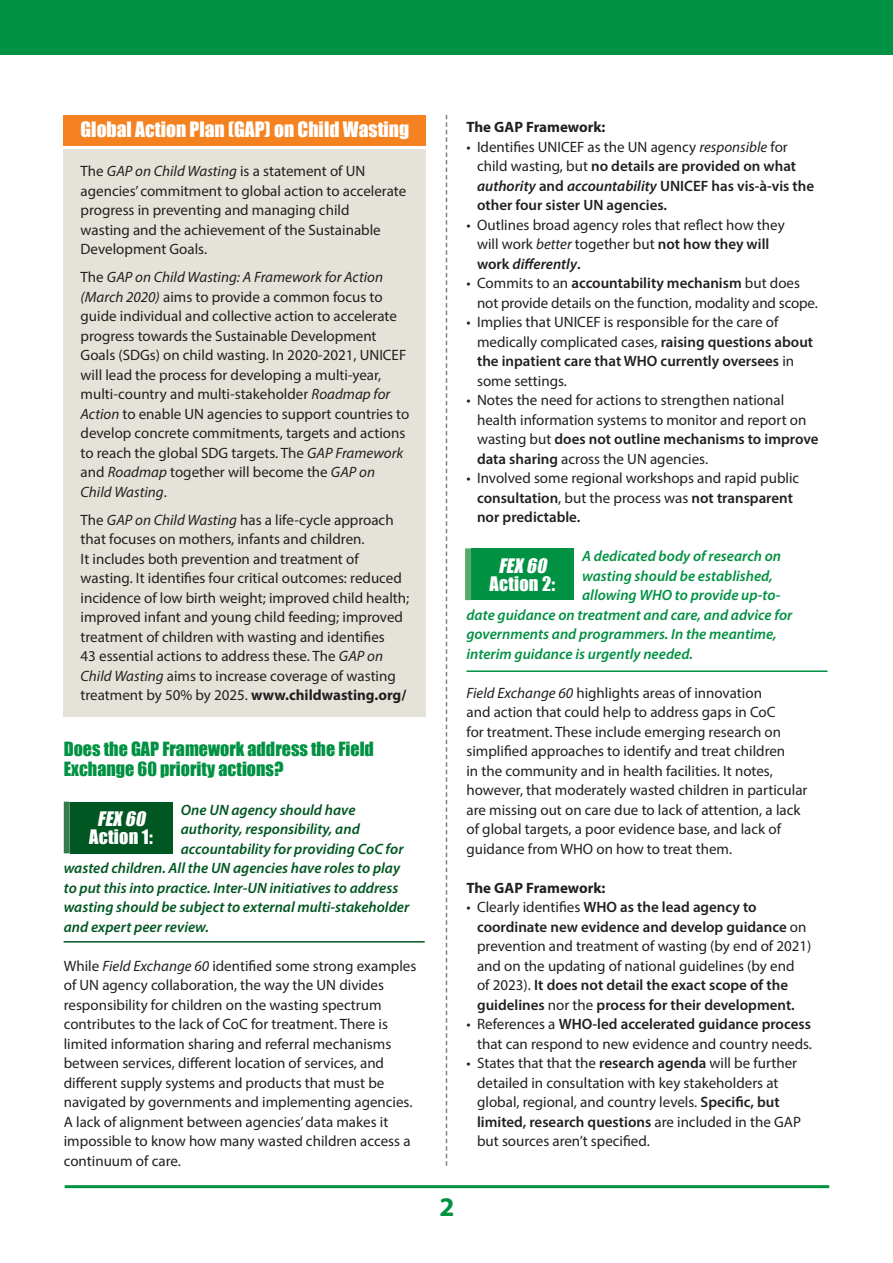
<style>
.page{position:relative;width:893px;height:1263px;background:#fff}
.page>*{position:absolute;margin:0;border:0;box-sizing:border-box;transform-origin:0 0}
.t1{font:700 27px "Myriad Pro";color:#009142}
.t2{font:19.5px "Impact";color:#fff}
.t3{font:18.45px/18px "Impact";letter-spacing:.01em;color:#fff;text-align:center}
.t4{font:18px/19.5px "Impact";color:#009142}
.t5{font:15px/19.5px "Myriad Pro";color:#231f20}
.t6{font:600 15px/19.5px "Myriad Pro";color:#231f20}
.t7{font:italic 600 15px "Myriad Pro";color:#005721}
.t8{font:italic 600 15px "Myriad Pro";color:#009142}
.t9{font:700 15px "Myriad Pro";color:#231f20}
.s1{font-style:italic}
.s2{font-weight:700}
.s3{font-weight:400}
.s4{font-weight:400;font-style:italic}
.s5{font-weight:600}
.s6{font-weight:600;font-style:italic}
</style>
<div class="page">
<hr style="left:65px;top:1185px;width:764px;height:3px;background:#009142">
<div style="left:0;top:0;width:893px;height:54px;background:#009142"></div>
<svg style="left:446px;top:115px;width:1px;height:1051px"></svg>
<div style="left:64px;top:115px;width:362px;height:31px;background:#f58220"></div>
<div style="left:64px;top:150px;width:362px;height:567px;background:#e5e3d9"></div>
<div style="left:70px;top:802px;width:102px;height:51px;background:#005721"></div>
<div style="left:64px;top:802px;width:6px;height:51px;background:#367b4e"></div>
<div style="left:471px;top:548px;width:103px;height:52px;background:#009142"></div>
<div style="left:465px;top:548px;width:6px;height:52px;background:#55a96c"></div>
<hr style="left:64px;top:941px;width:361px;height:1px;background:#005721">
<hr style="left:466px;top:670px;width:362px;height:2px;background:#009142">
<p class="t2" style="left:81px;top:115px;width:330px">Global Action Plan (GAP) on Child Wasting</p>
<p class="t5" style="left:81px;top:161px;width:327px">The <span class="s1">GAP on Child Wasting</span> is a statement of UN agencies’ commitment to global action to accelerate progress in preventing and managing child<br>wasting and the achievement of the Sustainable Development Goals.</p>
<p class="t5" style="left:81px;top:267px;width:330px">The <span class="s1">GAP on Child Wasting: A Framework for Action (March 2020)</span> aims to provide a common focus to guide individual and collective action to accelerate progress towards the Sustainable Development Goals (SDGs) on child wasting. In 2020-2021, UNICEF will lead the process for developing a multi-year, multi-country and multi-stakeholder <span class="s1">Roadmap for Action</span> to enable UN agencies to support countries to develop concrete commitments, targets and actions to reach the global SDG targets. The <span class="s1">GAP Framework </span>and <span class="s1">Roadmap</span> together will become the <span class="s1">GAP on Child Wasting</span>.</p>
<p class="t5" style="left:81px;top:510px;width:330px">The <span class="s1">GAP on Child Wasting</span> has a life-cycle approach that focuses on mothers, infants and children.<br>It includes both prevention and treatment of wasting. It identifies four critical outcomes: reduced incidence of low birth weight; improved child health; improved infant and young child feeding; improved treatment of children with wasting and identifies<br>43 essential actions to address these. The <span class="s1">GAP on Child Wasting</span> aims to increase coverage of wasting treatment by 50% by 2025. <span class="s2">www.childwasting.org/</span></p>
<p class="t4" style="left:64px;top:739px;width:312px">Does the GAP Framework address the Field<br>Exchange 60 priority actions?</p>
<p class="t7" style="left:181px;top:800px;width:176px">One UN agency should have</p>
<p class="t7" style="left:181px;top:819px;width:180px">authority, responsibility, and</p>
<p class="t7" style="left:181px;top:839px;width:224px">accountability for providing CoC for</p>
<p class="t7" style="left:64px;top:858px;width:338px">wasted children. All the UN agencies have roles to play</p>
<p class="t7" style="left:64px;top:878px;width:336px">to put this into practice. Inter-UN initiatives to address</p>
<p class="t7" style="left:64px;top:897px;width:347px">wasting should be subject to external multi-stakeholder</p>
<p class="t7" style="left:64px;top:917px;width:147px">and expert peer review.</p>
<p class="t5" style="left:64px;top:955px;width:354px">While <span class="s1">Field Exchange 60</span> identified some strong examples of UN agency collaboration, the way the UN divides responsibility for children on the wasting spectrum contributes to the lack of CoC for treatment. There is limited information sharing and referral mechanisms between services, different location of services, and different supply systems and products that must be navigated by governments and implementing agencies.<br>A lack of alignment between agencies’ data makes it impossible to know how many wasted children access a continuum of care.</p>
<p class="t3" style="left:89px;top:809px;width:65px"><span class="s1">FEX 60<br></span>Action 1:</p>
<p class="t9" style="left:466px;top:117px;width:140px">The GAP Framework:</p>
<p class="t6" style="left:477px;top:136px;width:339px;text-indent:-11px"><span class="s3">• Identifies UNICEF as the UN agency</span> <span class="s4">responsible</span> <span class="s3">for child wasting, but</span> no details are provided on what <span class="s1">authority</span> and <span class="s1">accountability</span> UNICEF has vis-à-vis the other four sister UN agencies.</p>
<p class="t5" style="left:477px;top:214px;width:309px;text-indent:-11px">• Outlines broad agency roles that reflect how they will work <span class="s1">better</span> together but <span class="s5">not how they will work</span> <span class="s6">differently</span><span class="s5">.</span></p>
<p class="t5" style="left:477px;top:273px;width:342px;text-indent:-11px">• Commits to an <span class="s5">accountability mechanism</span> but does not provide details on the function, modality and scope.</p>
<p class="t5" style="left:477px;top:312px;width:338px;text-indent:-11px">• Implies that UNICEF is responsible for the care of medically complicated cases, <span class="s5">raising questions about the inpatient care that WHO currently oversees</span> in some settings.</p>
<p class="t5" style="left:477px;top:390px;width:343px;text-indent:-11px">• Notes the need for actions to strengthen national health information systems to monitor and report on wasting but <span class="s5">does not outline mechanisms to improve data sharing</span> across the UN agencies.</p>
<p class="t5" style="left:477px;top:468px;width:324px;text-indent:-11px">• Involved some regional workshops and rapid public <span class="s5">consultation</span>, but the process was <span class="s5">not transparent nor predictable.</span></p>
<p class="t8" style="left:582px;top:546px;width:200px">A dedicated body of research on</p>
<p class="t8" style="left:582px;top:566px;width:192px">wasting should be established,</p>
<p class="t8" style="left:582px;top:585px;width:200px">allowing WHO to provide up-to-</p>
<p class="t8" style="left:466px;top:605px;width:328px">date guidance on treatment and care, and advice for</p>
<p class="t8" style="left:466px;top:624px;width:312px">governments and programmers. In the meantime,</p>
<p class="t8" style="left:466px;top:644px;width:228px">interim guidance is urgently needed.</p>
<p class="t5" style="left:466px;top:682px;width:343px"><span class="s1">Field Exchange 60</span> highlights areas of innovation<br>and action that could help to address gaps in CoC<br>for treatment. These include emerging research on simplified approaches to identify and treat children<br>in the community and in health facilities. It notes, however, that moderately wasted children in particular are missing out on care due to lack of attention, a lack of global targets, a poor evidence base, and lack of guidance from WHO on how to treat them.</p>
<p class="t9" style="left:466px;top:878px;width:140px">The GAP Framework:</p>
<p class="t6" style="left:477px;top:897px;width:336px;text-indent:-11px"><span class="s3">• Clearly identifies</span> WHO as the lead agency to coordinate new evidence and develop guidance <span class="s3">on prevention and treatment of wasting (by end of 2021) and on the updating of national guidelines (by end<br>of 2023).</span> It does not detail the exact scope of the guidelines <span class="s3">nor the</span> process for their development.</p>
<p class="t5" style="left:466px;top:1014px;width:347px;text-align:right">• References a <span class="s5">WHO-led accelerated guidance process </span>that can respond to new evidence and country needs.</p>
<p class="t5" style="left:477px;top:1053px;width:325px;text-indent:-11px">• States that that the <span class="s5">research agenda</span> will be further detailed in consultation with key stakeholders at global, regional, and country levels. <span class="s5">Specific, but limited, research questions</span> are included in the GAP but sources aren’t specified.</p>
<p class="t3" style="left:489px;top:556px;width:67px"><span class="s1">FEX 60<br></span>Action 2:</p>
<h1 class="t1" style="left:439px;top:1189px;width:16px">2</h1>
</div>
